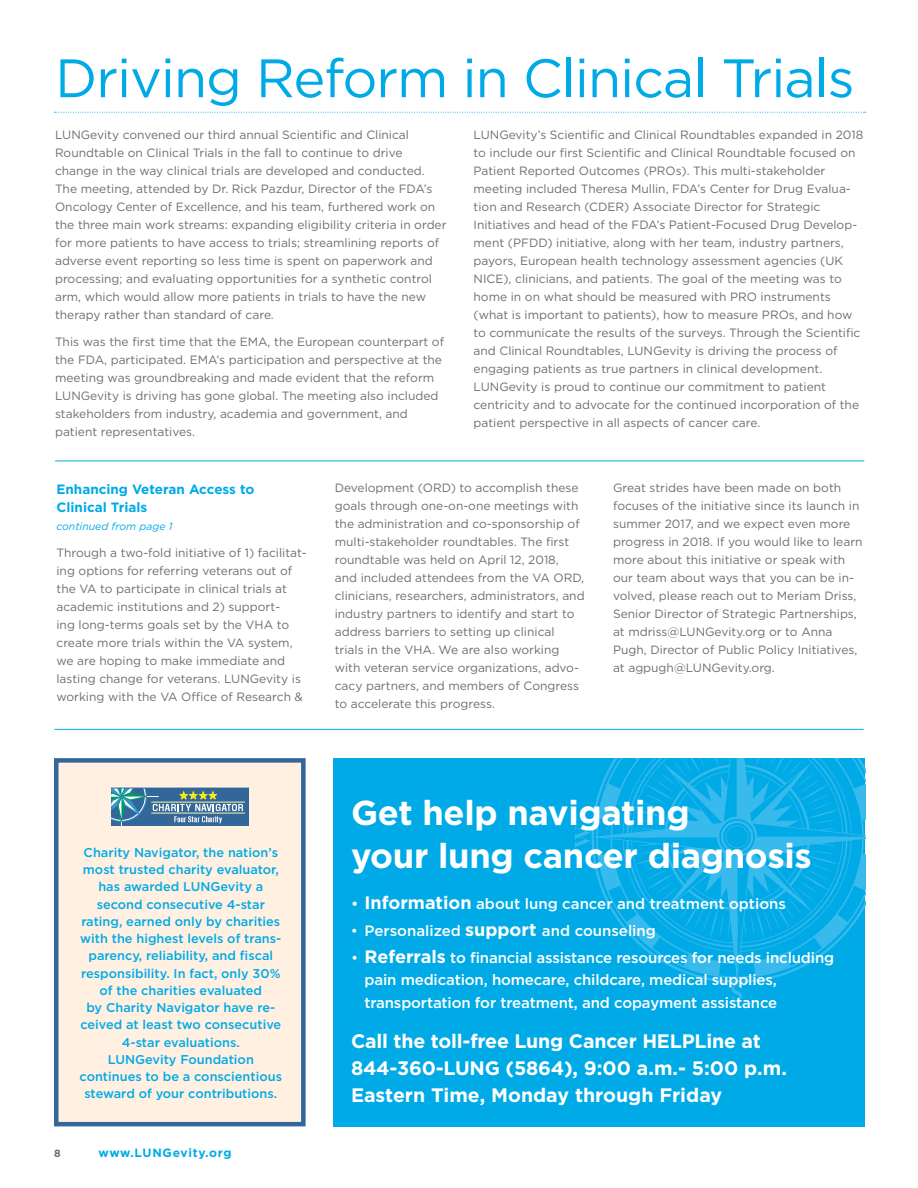
<style>
.page{position:relative;width:918px;height:1188px;background:#fff}
.page>*{position:absolute;margin:0;border:0;box-sizing:border-box;transform-origin:0 0}
.t1{font:54px "Gotham";letter-spacing:-.02em;color:#00aae7}
.t2{font:700 34.5px/43.5px "Gotham";letter-spacing:-.01em;color:#fff}
.t3{font:700 19.5px/27px "Gotham";letter-spacing:-.01em;color:#fff}
.t4{font:500 15px/22.5px "Gotham";letter-spacing:-.01em;color:#fff}
.t5{font:700 13.5px/18px "Gotham";color:#00aae7}
.t6{font:500 12.75px/17.2px "Gotham";color:#00aae7;text-align:center}
.t7{font:12px/18px "Gotham";color:#6d6e71}
.t8{font:700 12px "Gotham";letter-spacing:.06em;color:#00aae7}
.t9{font:italic 10.5px "Gotham";color:#00aae7}
.t10{font:700 10.5px "Gotham";color:#6d6e71}
.s1{font-weight:700;font-size:18px}
.s2{font-weight:400}
</style>
<div class="page">
<hr style="left:54px;top:729px;width:810px;height:1px;background:#00aae7">
<hr style="left:55px;top:461px;width:809px;height:1px;background:#00aae7">
<div style="left:54px;top:758px;width:252px;height:368px;background:#fff0e1;border:4px solid #33679a"></div>
<svg style="left:111px;top:788px;width:137px;height:37px"></svg>
<div style="left:334px;top:758px;width:531px;height:368px;background:#00aae7"></div>
<img style="left:576px;top:758px;width:289px;height:241px">
<svg style="left:54px;top:112px;width:812px;height:1px"></svg>
<h1 class="t1" style="left:55px;top:44px;width:801px">Driving Reform in Clinical Trials</h1>
<p class="t7" style="left:55px;top:126px;width:393px">LUNGevity convened our third annual Scientific and Clinical Roundtable on Clinical Trials in the fall to continue to drive change in the way clinical trials are developed and conducted.<br>The meeting, attended by Dr. Rick Pazdur, Director of the FDA’s Oncology Center of Excellence, and his team, furthered work on the three main work streams: expanding eligibility criteria in order for more patients to have access to trials; streamlining reports of adverse event reporting so less time is spent on paperwork and processing; and evaluating opportunities for a synthetic control arm, which would allow more patients in trials to have the new therapy rather than standard of care.</p>
<p class="t7" style="left:55px;top:333px;width:391px">This was the first time that the EMA, the European counterpart of the FDA, participated. EMA’s participation and perspective at the meeting was groundbreaking and made evident that the reform LUNGevity is driving has gone global. The meeting also included stakeholders from industry, academia and government, and patient representatives.</p>
<p class="t7" style="left:474px;top:126px;width:391px">LUNGevity’s Scientific and Clinical Roundtables expanded in 2018 to include our first Scientific and Clinical Roundtable focused on Patient Reported Outcomes (PROs). This multi-stakeholder meeting included Theresa Mullin, FDA’s Center for Drug Evalua&shy;tion and Research (CDER) Associate Director for Strategic Initiatives and head of the FDA’s Patient-Focused Drug Develop&shy;ment (PFDD) initiative, along with her team, industry partners, payors, European health technology assessment agencies (UK NICE), clinicians, and patients. The goal of the meeting was to home in on what should be measured with PRO instruments (what is important to patients), how to measure PROs, and how to communicate the results of the surveys. Through the Scientific and Clinical Roundtables, LUNGevity is driving the process of engaging patients as true partners in clinical development.<br>LUNGevity is proud to continue our commitment to patient centricity and to advocate for the continued incorporation of the patient perspective in all aspects of cancer care.</p>
<p class="t5" style="left:56px;top:480px;width:199px">Enhancing Veteran Access to<br>Clinical Trials</p>
<p class="t9" style="left:56px;top:519px;width:117px">continued from page 1</p>
<p class="t7" style="left:56px;top:543px;width:252px">Through a two-fold initiative of 1) facilitat&shy;ing options for referring veterans out of the VA to participate in clinical trials at academic institutions and 2) support-<br>ing long-terms goals set by the VHA to create more trials within the VA system, we are hoping to make immediate and lasting change for veterans. LUNGevity is working with the VA Office of Research &amp;</p>
<p class="t7" style="left:335px;top:479px;width:251px">Development (ORD) to accomplish these goals through one-on-one meetings with the administration and co-sponsorship of multi-stakeholder roundtables. The first roundtable was held on April 12, 2018,<br>and included attendees from the VA ORD, clinicians, researchers, administrators, and industry partners to identify and start to address barriers to setting up clinical trials in the VHA. We are also working with veteran service organizations, advo&shy;cacy partners, and members of Congress to accelerate this progress.</p>
<p class="t7" style="left:613px;top:479px;width:251px">Great strides have been made on both focuses of the initiative since its launch in summer 2017, and we expect even more progress in 2018. If you would like to learn more about this initiative or speak with our team about ways that you can be in&shy;volved, please reach out to Meriam Driss, Senior Director of Strategic Partnerships, at mdriss@LUNGevity.org or to Anna Pugh, Director of Public Policy Initiatives, at agpugh@LUNGevity.org.</p>
<p class="t6" style="left:80px;top:843px;width:204px">Charity Navigator, the nation’s most trusted charity evaluator, has awarded LUNGevity a second consecutive 4-star rating, earned only by charities with the highest levels of trans&shy;parency, reliability, and fiscal responsibility. In fact, only 30% of the charities evaluated<br>by Charity Navigator have re&shy;ceived at least two consecutive<br>4-star evaluations.<br>LUNGevity Foundation continues to be a conscientious steward of your contributions.</p>
<p class="t10" style="left:54px;top:1146px;width:8px">8</p>
<p class="t8" style="left:98px;top:1145px;width:135px">www.LUNGevity.org</p>
<h2 class="t2" style="left:351px;top:790px;width:462px">Get help navigating<br>your lung cancer diagnosis</h2>
<p class="t4" style="left:351px;top:892px;width:437px">• <span class="s1">Information</span> about lung cancer and treatment options</p>
<p class="t4" style="left:351px;top:919px;width:306px"><span class="s2">•</span> Personalized <span class="s1">support</span> and counseling</p>
<p class="t4" style="left:364px;top:946px;width:471px;text-indent:-13px"><span class="s2">•</span> <span class="s1">Referrals</span> to financial assistance resources for needs including pain medication, homecare, childcare, medical supplies, transportation for treatment, and copayment assistance</p>
<h3 class="t3" style="left:351px;top:1028px;width:437px">Call the toll-free Lung Cancer HELPLine at<br>844-360-LUNG (5864), 9:00 a.m.- 5:00 p.m.<br>Eastern Time, Monday through Friday</h3>
</div>
